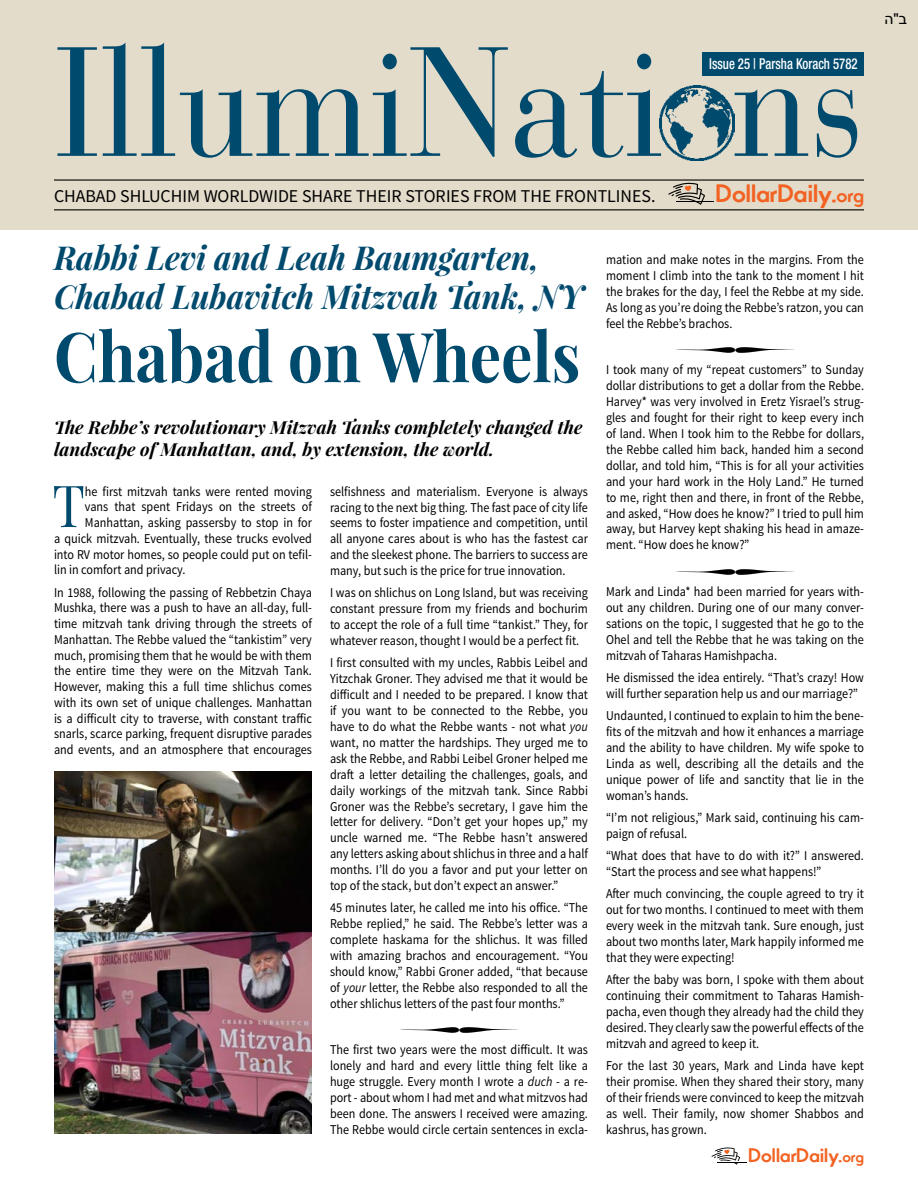
<style>
.page{position:relative;width:918px;height:1188px;background:#fff}
.page>*{position:absolute;margin:0;border:0;box-sizing:border-box;transform-origin:0 0}
.t1{font:154.2px "Bauer Bodoni Std";color:#004a6e;scale:.9 1}
.t2{font:700 69px "Playfair Display";color:#004a6e;scale:.9 1}
.t3{font:58.05px "Playfair Display";color:#004a6e;scale:.9 1}
.t4{font:italic 700 33px/39px "Playfair Display";color:#004a6e;scale:.95 1}
.t5{font:700 24px "Movement";letter-spacing:-.005em;color:#f26323}
.t6{font:700 18.6px "Movement";letter-spacing:-.005em;color:#f26323}
.Intro{font:italic 700 18px/21.6px "Playfair Display";color:#000}
.t7{font:18px "Source Sans Pro";color:#000}
.t8{font:500 condensed 15px "Helvetica Neue LT Std";color:#fff;scale:.85 1}
.t9{font:15px "Arial";color:#000}
.t10{font:13.5px/15.9px "Source Sans Pro";color:#000;text-align:justify;scale:.9 1}
.s1{color:#e4dcca}
.s2{font-size:19.05px}
.s3{font-style:italic}
.s4{font-size:14.85px}
</style>
<div class="page">
<div style="left:0;top:0;width:918px;height:230px;background:#e4dcca"></div>
<hr style="left:54px;top:179px;width:810px;height:2px;background:#000">
<hr style="left:54px;top:209px;width:810px;height:1px;background:#000">
<div style="left:703px;top:52px;width:161px;height:24px;background:#004a6e"></div>
<svg style="left:668px;top:183px;width:37px;height:22px"></svg>
<hr style="left:676px;top:201px;width:37px;height:1px;background:#000">
<img style="left:660px;top:85px;width:75px;height:76px">
<svg style="left:712px;top:1147px;width:28px;height:18px"></svg>
<hr style="left:717px;top:1161px;width:30px;height:1px;background:#fff">
<hr style="left:717px;top:1162px;width:30px;height:1px;background:#000">
<img style="left:54px;top:771px;width:258px;height:363px">
<p class="t1" style="left:54px;top:11px;width:902px">IllumiNati<span class="s1">o</span>ns</p>
<p class="t7" style="left:54px;top:185px;width:603px">CHABAD SHLUCHIM WORLDWIDE SHARE THEIR STORIES FROM THE FRONTLINES.</p>
<p class="t8" style="left:709px;top:55px;width:176px">Issue 25 | Parsha Korach 5782</p>
<p class="t5" style="left:716px;top:178px;width:150px">DollarDaily.<span class="s2">org</span></p>
<p class="t4" style="left:54px;top:237px;width:559px">Rabbi Levi and Leah Baumgarten,<br>Chabad Lubavitch Mitzvah Tank, NY</p>
<p class="t2" style="left:54px;top:313px;width:586px">Chabad on Wheels</p>
<p class="Intro" style="left:54px;top:416px;width:530px">The Rebbe’s revolutionary Mitzvah Tanks completely changed the landscape of Manhattan, and, by extension, the world.</p>
<p class="t3" style="left:52px;top:469px;width:38px">T</p>
<p class="t10" style="left:85px;top:483px;width:254px">he first mitzvah tanks were rented moving</p>
<p class="t10" style="left:85px;top:499px;width:254px">vans that spent Fridays on the streets of</p>
<p class="t10" style="left:85px;top:515px;width:254px">Manhattan, asking passersby to stop in for</p>
<p class="t10" style="left:54px;top:531px;width:288px">a quick mitzvah. Eventually, these trucks evolved</p>
<p class="t10" style="left:54px;top:546px;width:288px">into RV motor homes, so people could put on tefil-</p>
<p class="t10" style="left:54px;top:562px;width:148px">lin in comfort and privacy.</p>
<p class="t10" style="left:54px;top:584px;width:288px">In 1988, following the passing of Rebbetzin Chaya Mushka, there was a push to have an all-day, full&shy;time mitzvah tank driving through the streets of Manhattan. The Rebbe valued the “tankistim” very much, promising them that he would be with them the entire time they were on the Mitzvah Tank.<br>However, making this a full time shlichus comes with its own set of unique challenges. Manhattan is a difficult city to traverse, with constant traffic snarls, scarce parking, frequent disruptive parades and events, and an atmosphere that encourages</p>
<p class="t10" style="left:330px;top:483px;width:288px">selfishness and materialism. Everyone is always racing to the next big thing. The fast pace of city life seems to foster impatience and competition, until all anyone cares about is who has the fastest car and the sleekest phone. The barriers to success are many, but such is the price for true innovation.</p>
<p class="t10" style="left:330px;top:585px;width:288px">I was on shlichus on Long Island, but was receiving constant pressure from my friends and bochurim to accept the role of a full time “tankist.” They, for whatever reason, thought I would be a perfect fit.</p>
<p class="t10" style="left:330px;top:655px;width:288px">I first consulted with my uncles, Rabbis Leibel and Yitzchak Groner. They advised me that it would be difficult and I needed to be prepared. I know that if you want to be connected to the Rebbe, you have to do what the Rebbe wants - not what <span class="s3">you </span>want, no matter the hardships. They urged me to ask the Rebbe, and Rabbi Leibel Groner helped me draft a letter detailing the challenges, goals, and daily workings of the mitzvah tank. Since Rabbi Groner was the Rebbe’s secretary, I gave him the letter for delivery. “Don’t get your hopes up,” my uncle warned me. “The Rebbe hasn’t answered any letters asking about shlichus in three and a half months. I’ll do you a favor and put your letter on top of the stack, but don’t expect an answer.”</p>
<p class="t10" style="left:330px;top:900px;width:288px">45 minutes later, he called me into his office. “The Rebbe replied,” he said. The Rebbe’s letter was a complete haskama for the shlichus. It was filled with amazing brachos and encouragement. “You should know,” Rabbi Groner added, “that because of <span class="s3">your</span> letter, the Rebbe also responded to all the other shlichus letters of the past four months.”</p>
<p class="t10" style="left:330px;top:1042px;width:288px">The first two years were the most difficult. It was lonely and hard and every little thing felt like a huge struggle. Every month I wrote a <span class="s3">duch</span> - a re-</p>
<p class="t10" style="left:330px;top:1090px;width:288px">port - about whom I had met and what mitzvos had been done. The answers I received were amazing.<br>The Rebbe would circle certain sentences in excla-</p>
<p class="t10" style="left:606px;top:252px;width:288px">mation and make notes in the margins. From the moment I climb into the tank to the moment I hit the brakes for the day, I feel the Rebbe at my side.<br>As long as you’re doing the Rebbe’s ratzon, you can feel the Rebbe’s brachos.</p>
<p class="t10" style="left:606px;top:362px;width:288px">I took many of my “repeat customers” to Sunday dollar distributions to get a dollar from the Rebbe.<br>Harvey* was very involved in Eretz Yisrael’s strug-</p>
<p class="t10" style="left:606px;top:410px;width:288px">gles and fought for their right to keep every inch of land. When I took him to the Rebbe for dollars, the Rebbe called him back, handed him a second dollar, and told him, “This is for all your activities and your hard work in the Holy Land.” He turned to me, right then and there, in front of the Rebbe, and asked, “How does he know?” I tried to pull him away, but Harvey kept shaking his head in amaze&shy;ment. “How does he know?”</p>
<p class="t10" style="left:606px;top:584px;width:288px">Mark and Linda* had been married for years with-</p>
<p class="t10" style="left:606px;top:600px;width:288px">out any children. During one of our many conver&shy;sations on the topic, I suggested that he go to the Ohel and tell the Rebbe that he was taking on the mitzvah of Taharas Hamishpacha.</p>
<p class="t10" style="left:606px;top:670px;width:288px">He dismissed the idea entirely. “That’s crazy! How will further separation help us and our marriage?”</p>
<p class="t10" style="left:606px;top:708px;width:288px">Undaunted, I continued to explain to him the bene&shy;fits of the mitzvah and how it enhances a marriage and the ability to have children. My wife spoke to Linda as well, describing all the details and the unique power of life and sanctity that lie in the woman’s hands.</p>
<p class="t10" style="left:606px;top:810px;width:288px">“I’m not religious,” Mark said, continuing his cam&shy;paign of refusal.</p>
<p class="t10" style="left:606px;top:848px;width:288px">“What does that have to do with it?” I answered. “Start the process and see what happens!”</p>
<p class="t10" style="left:606px;top:886px;width:288px">After much convincing, the couple agreed to try it out for two months. I continued to meet with them every week in the mitzvah tank. Sure enough, just about two months later, Mark happily informed me that they were expecting!</p>
<p class="t10" style="left:606px;top:972px;width:288px">After the baby was born, I spoke with them about continuing their commitment to Taharas Hamish&shy;pacha, even though they already had the child they desired. They clearly saw the powerful effects of the mitzvah and agreed to keep it.</p>
<p class="t10" style="left:606px;top:1058px;width:288px">For the last 30 years, Mark and Linda have kept their promise. When they shared their story, many of their friends were convinced to keep the mitzvah as well. Their family, now shomer Shabbos and kashrus, has grown.</p>
<p class="t6" style="left:749px;top:1144px;width:117px">DollarDaily.<span class="s4">org</span></p>
<p class="t9" style="left:884px;top:9px;width:24px">ה ב"</p>
</div>
